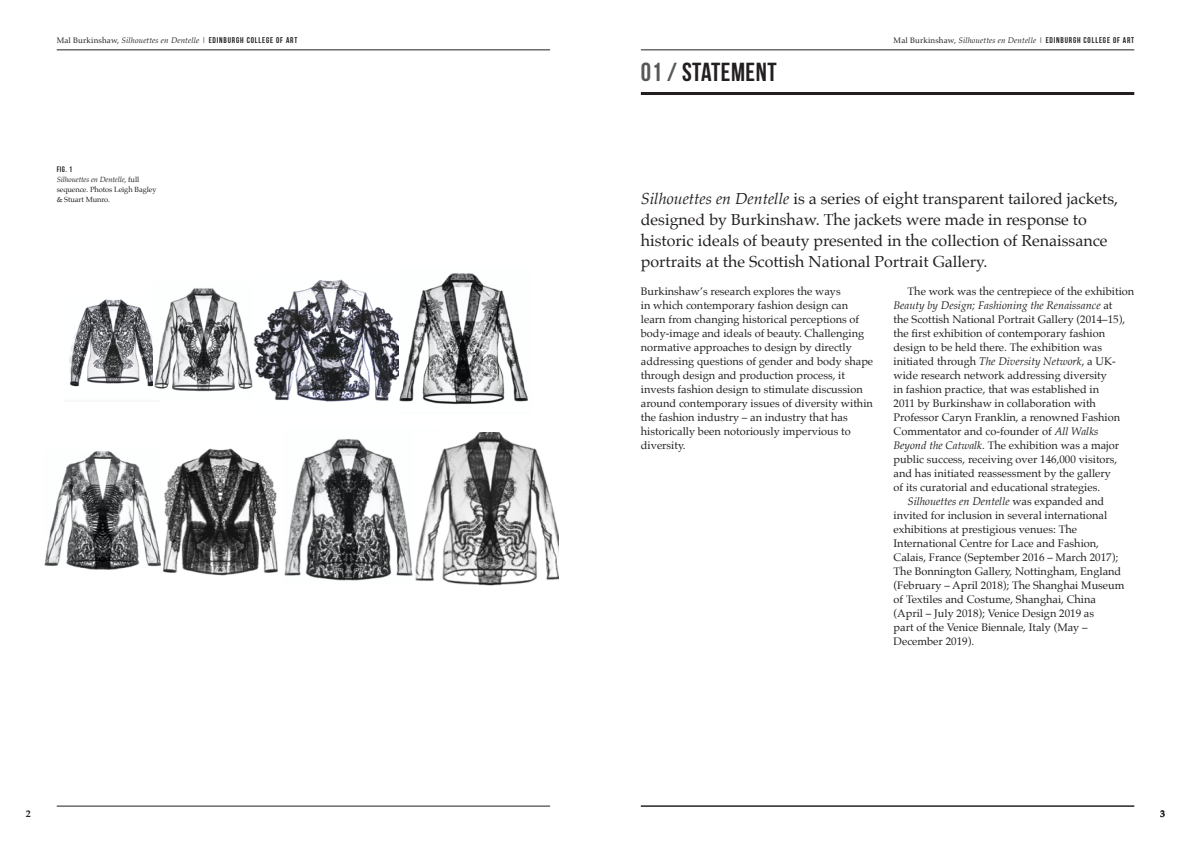
<style>
.page{position:relative;width:1191px;height:842px;background:#fff}
.page>*{position:absolute;margin:0;border:0;box-sizing:border-box;transform-origin:0 0}
._00_HEADERS{font:700 26px "Bebas Neue";letter-spacing:.02em;color:#231f20}
._02_BLACK_INTRO{font:16px/21px "Palatino";color:#231f20}
._01_INDENTED_BODY_CO{font:11px/14px "Palatino";color:#231f20}
._01a_NO_INDENT_BODY{font:11px/14px "Palatino";color:#231f20}
.t1{font:700 10px "Palatino";color:#231f20}
.t2{font:italic 8px "Palatino";letter-spacing:.02em;color:#231f20}
._04_FIGS{font:700 8px "Bebas Neue";color:#231f20}
._03_CAPTIONS{font:7.5px/10px "Palatino";letter-spacing:-.01em;color:#231f20}
.s1{font-style:normal}
.s2{font-family:"Bebas Neue";font-weight:700;font-style:normal;font-size:8.3px}
.s3{font-style:italic}
.s4{color:#57585a}
</style>
<div class="page">
<hr style="left:641px;top:50px;width:493px;height:1px;background:#231f20">
<hr style="left:57px;top:50px;width:493px;height:1px;background:#231f20">
<hr style="left:57px;top:806px;width:493px;height:1px;background:#231f20">
<hr style="left:641px;top:92px;width:493px;height:3px;background:#231f20">
<hr style="left:641px;top:806px;width:493px;height:1px;background:#231f20">
<img style="left:44px;top:451px;width:117px;height:118px">
<img style="left:163px;top:448px;width:115px;height:128px">
<img style="left:284px;top:439px;width:129px;height:142px">
<img style="left:415px;top:433px;width:144px;height:153px">
<img style="left:69px;top:299px;width:84px;height:88px">
<img style="left:154px;top:288px;width:100px;height:104px">
<img style="left:254px;top:279px;width:145px;height:123px">
<img style="left:399px;top:273px;width:129px;height:132px">
<p class="t2" style="left:57px;top:33px;width:242px"><span class="s1">Mal Burkinshaw,</span> Silhouettes en Dentelle <span class="s1">|</span> <span class="s2">EDINBURGH COLLEGE OF ART</span></p>
<p class="t2" style="left:893px;top:33px;width:242px"><span class="s1">Mal Burkinshaw,</span> Silhouettes en Dentelle <span class="s1">|</span> <span class="s2">EDINBURGH COLLEGE OF ART</span></p>
<p class="_04_FIGS" style="left:57px;top:165px;width:17px">FIG. 1</p>
<p class="_03_CAPTIONS" style="left:57px;top:174px;width:101px"><span class="s3">Silhouettes en Dentelle</span>, full sequence. Photos Leigh Bagley &amp; Stuart Munro.</p>
<p class="_00_HEADERS" style="left:641px;top:58px;width:137px"><span class="s4">01 /</span> STATEMENT</p>
<p class="_02_BLACK_INTRO" style="left:641px;top:188px;width:479px"><span class="s3">Silhouettes en Dentelle</span> is a series of eight transparent tailored jackets, designed by Burkinshaw. The jackets were made in response to historic ideals of beauty presented in the collection of Renaissance portraits at the Scottish National Portrait Gallery.</p>
<p class="_01a_NO_INDENT_BODY" style="left:641px;top:284px;width:234px">Burkinshaw’s research explores the ways<br>in which contemporary fashion design can learn from changing historical perceptions of body-image and ideals of beauty. Challenging normative approaches to design by directly addressing questions of gender and body shape through design and production process, it invests fashion design to stimulate discussion around contemporary issues of diversity within the fashion industry – an industry that has historically been notoriously impervious to diversity.</p>
<p class="_01_INDENTED_BODY_CO" style="left:893px;top:284px;width:242px;text-indent:14px">The work was the centrepiece of the exhibition <span class="s3">Beauty by Design; Fashioning the Renaissance</span> at<br>the Scottish National Portrait Gallery (2014–15), the first exhibition of contemporary fashion design to be held there. The exhibition was initiated through <span class="s3">The Diversity Network</span>, a UK&shy;wide research network addressing diversity<br>in fashion practice, that was established in<br>2011 by Burkinshaw in collaboration with Professor Caryn Franklin, a renowned Fashion Commentator and co-founder of <span class="s3">All Walks Beyond the Catwalk</span>. The exhibition was a major public success, receiving over 146,000 visitors, and has initiated reassessment by the gallery<br>of its curatorial and educational strategies.</p>
<p class="_01_INDENTED_BODY_CO" style="left:893px;top:494px;width:232px;text-indent:14px"><span class="s3">Silhouettes en Dentelle</span> was expanded and invited for inclusion in several international exhibitions at prestigious venues: The International Centre for Lace and Fashion, Calais, France (September 2016 – March 2017); The Bonnington Gallery, Nottingham, England (February – April 2018); The Shanghai Museum of Textiles and Costume, Shanghai, China (April – July 2018); Venice Design 2019 as<br>part of the Venice Biennale, Italy (May – December 2019).</p>
<p class="t1" style="left:26px;top:805px;width:6px">2</p>
<p class="t1" style="left:1160px;top:805px;width:6px">3</p>
</div>
